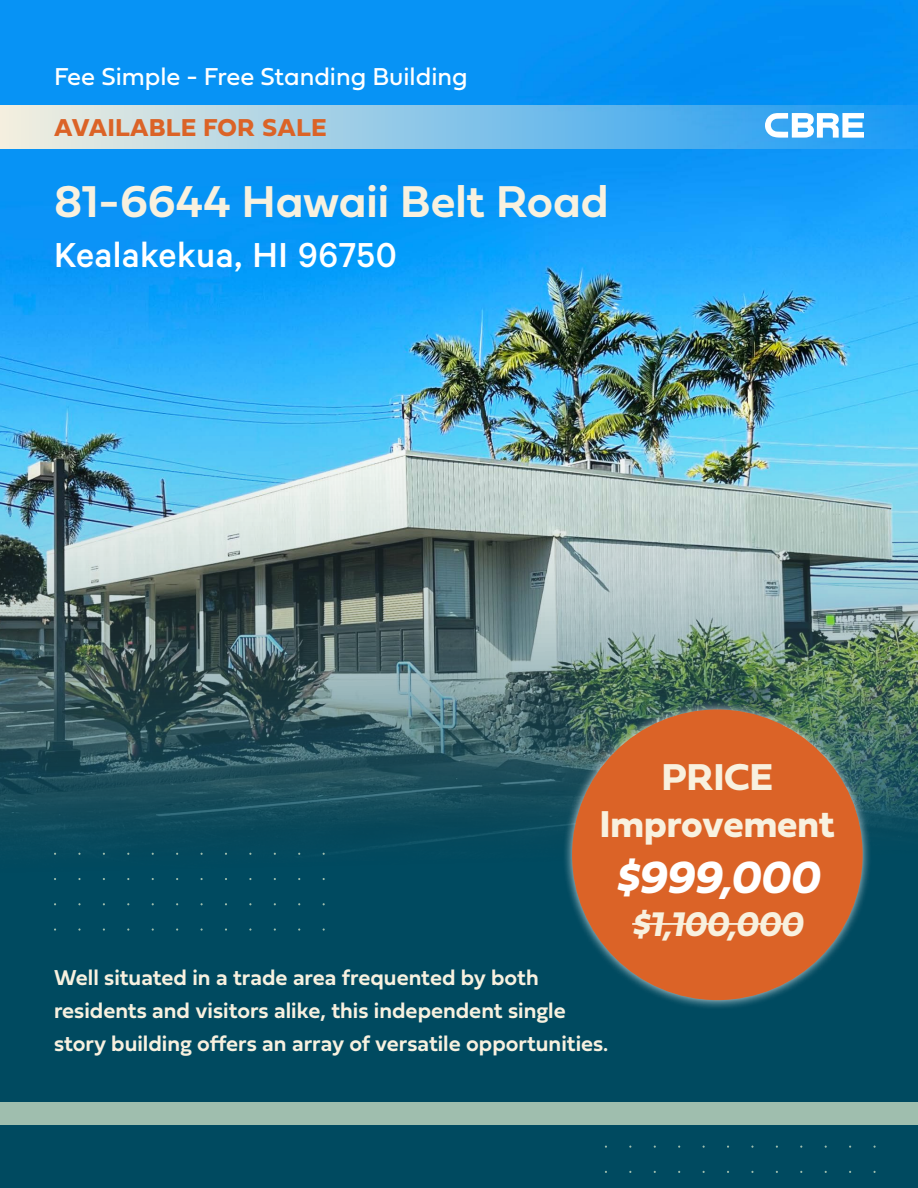
<style>
.page{position:relative;width:918px;height:1188px;background:#fff}
.page>*{position:absolute;margin:0;border:0;box-sizing:border-box;transform-origin:0 0}
.t1{font:italic 700 47.1px "Fieldwork";color:#fff}
.t2{font:46.5px "Fieldwork Geo Demibold";letter-spacing:-.005em;color:#f8f1df}
.t3{font:500 39px "Calibre";letter-spacing:.01em;color:#fff}
.t4{font:39px/46.8px "Fieldwork Geo Bold";color:#f8f1df;text-align:center}
.t5{font:italic 700 35.7px "Fieldwork";color:#f8f1df}
.t6{font:25.5px "Fieldwork Geo Regular";color:#fff}
.t7{font:25.5px "Fieldwork Geo Bold";letter-spacing:.02em;color:#db6327}
.t8{font:700 22.5px/33px "Fieldwork Hum Demi";color:#f8f1df}
</style>
<div class="page">
<div style="left:0;top:143px;width:918px;height:1045px;background:#004a60"></div>
<img style="left:0;top:0;width:918px;height:904px">
<div style="left:0;top:1102px;width:918px;height:23px;background:#9fbeae"></div>
<div style="left:563px;top:700px;width:309px;height:310px;background:#fff;opacity:.75"></div>
<div style="left:572px;top:710px;width:291px;height:290px;background:#db6327;border-radius:50%"></div>
<hr style="left:632px;top:923px;width:171px;height:2px;background:#f8f1df">
<div style="left:0;top:105px;width:918px;height:44px;background:linear-gradient(to right,#f4efde,#1598f4)"></div>
<svg style="left:765px;top:113px;width:99px;height:25px"></svg>
<p class="t6" style="left:54px;top:56px;width:415px">Fee Simple - Free Standing Building</p>
<p class="t7" style="left:54px;top:107px;width:274px">AVAILABLE FOR SALE</p>
<h2 class="t2" style="left:54px;top:165px;width:556px">81-6644 Hawaii Belt Road</h2>
<h3 class="t3" style="left:54px;top:232px;width:344px">Kealakekua, HI 96750</h3>
<h3 class="t4" style="left:600px;top:752px;width:236px">PRICE<br>Improvement</h3>
<h1 class="t1" style="left:616px;top:840px;width:205px">$999,000</h1>
<h3 class="t5" style="left:632px;top:896px;width:172px">$1,100,000</h3>
<p class="t8" style="left:54px;top:960px;width:556px">Well situated in a trade area frequented by both residents and visitors alike, this independent single story building offers an array of versatile opportunities.</p>
</div>
